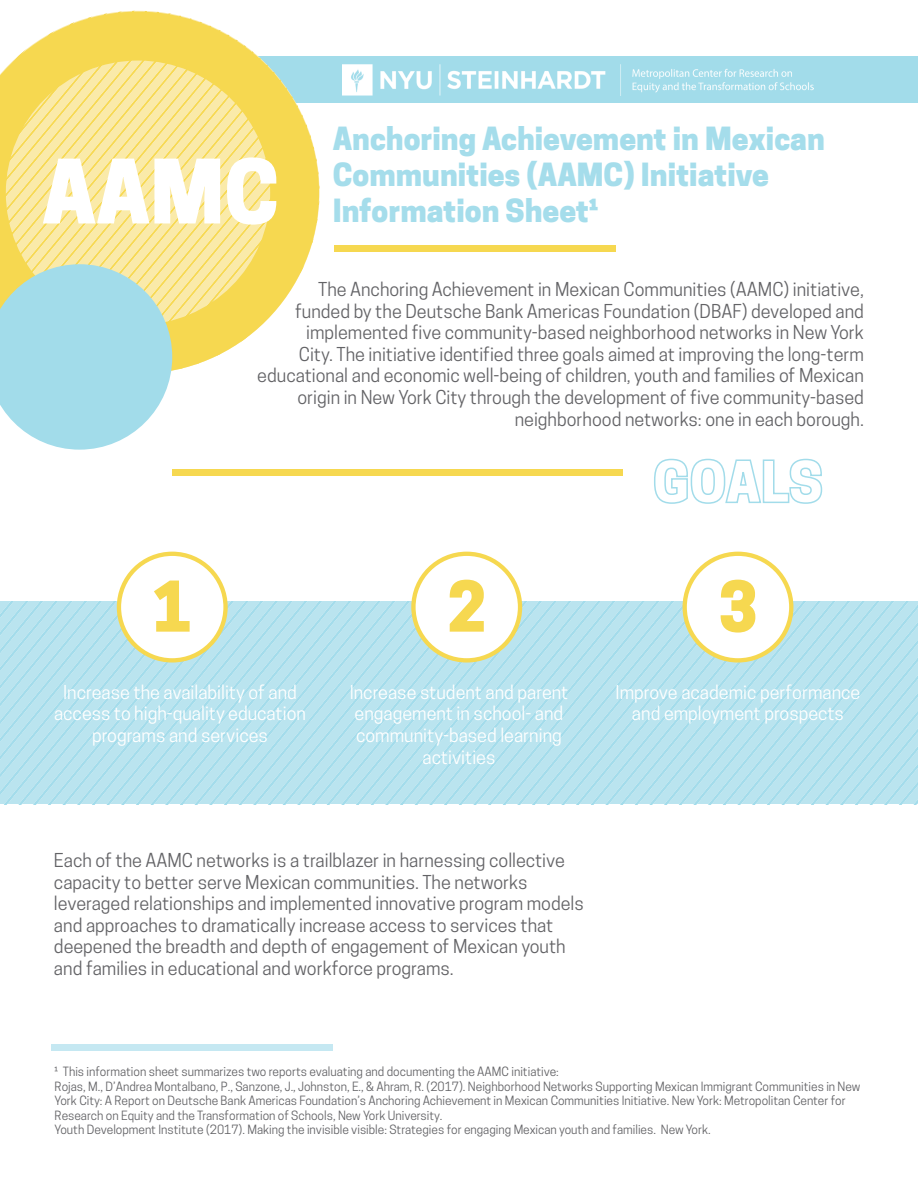
<style>
.page{position:relative;width:918px;height:1188px;background:#fff}
.page>*{position:absolute;margin:0;border:0;box-sizing:border-box;transform-origin:0 0}
.t1{font:800 83.25px "Cooper Hewitt";color:#fff}
.t2{font:800 65.55px "Cooper Hewitt";color:#f6d850}
.t3{font:800 30px/36px "Cooper Hewitt";color:#a5ddeb}
.t4{font:18px/21.6px "Cooper Hewitt";color:#636366;text-align:right}
.t5{font:18px/21.6px "Cooper Hewitt";color:#fff;text-align:center}
.t6{font:12px/14.4px "Cooper Hewitt";color:#636366}
</style>
<div class="page">
<div style="left:257px;top:57px;width:661px;height:46px;background:#a2dcea"></div>
<img style="left:0;top:601px;width:918px;height:203px">
<svg style="left:0;top:12px;width:319px;height:359px"></svg>
<div style="left:335px;top:246px;width:281px;height:6px;background:#f6d850"></div>
<div style="left:172px;top:469px;width:451px;height:6px;background:#f6d850"></div>
<div style="left:52px;top:1045px;width:281px;height:6px;background:#c5e8f2"></div>
<svg style="left:0;top:264px;width:172px;height:186px;background:#b2dfe2"></svg>
<div style="left:119px;top:554px;width:107px;height:106px;background:#fff;border-radius:50%"></div>
<div style="left:117px;top:552px;width:111px;height:111px;border:4px solid #f6d850;border-radius:50%"></div>
<div style="left:413px;top:554px;width:107px;height:106px;background:#fff;border-radius:50%"></div>
<div style="left:411px;top:552px;width:111px;height:111px;border:4px solid #f6d850;border-radius:50%"></div>
<div style="left:685px;top:554px;width:106px;height:106px;background:#fff;border-radius:50%"></div>
<div style="left:683px;top:552px;width:110px;height:111px;border:4px solid #f6d850;border-radius:50%"></div>
<svg style="left:654px;top:458px;width:169px;height:46px"></svg>
<img style="left:342px;top:64px;width:472px;height:31px">
<h1 class="t1" style="left:42px;top:143px;width:239px">AAMC</h1>
<h3 class="t3" style="left:333px;top:121px;width:494px">Anchoring Achievement in Mexican<br>Communities (AAMC) Initiative<br>Information Sheet¹</h3>
<p class="t4" style="left:257px;top:278px;width:608px">The Anchoring Achievement in Mexican Communities (AAMC) initiative,<br>funded by the Deutsche Bank Americas Foundation (DBAF) developed and implemented five community-based neighborhood networks in New York<br>City. The initiative identified three goals aimed at improving the long-term educational and economic well-being of children, youth and families of Mexican origin in New York City through the development of five community-based neighborhood networks: one in each borough.</p>
<h2 class="t2" style="left:153px;top:568px;width:41px">1</h2>
<h2 class="t2" style="left:447px;top:568px;width:41px">2</h2>
<h2 class="t2" style="left:718px;top:568px;width:41px">3</h2>
<p class="t5" style="left:54px;top:681px;width:254px">Increase the availability of and access to high-quality education programs and services</p>
<p class="t5" style="left:350px;top:681px;width:220px">Increase student and parent engagement in school- and community-based learning activities</p>
<p class="t5" style="left:616px;top:681px;width:246px">Improve academic performance and employment prospects</p>
<p class="t4" style="left:54px;top:849px;width:531px;text-align:left">Each of the AAMC networks is a trailblazer in harnessing collective capacity to better serve Mexican communities. The networks leveraged relationships and implemented innovative program models and approaches to dramatically increase access to services that deepened the breadth and depth of engagement of Mexican youth and families in educational and workforce programs.</p>
<p class="t6" style="left:55px;top:1065px;width:807px">¹ This information sheet summarizes two reports evaluating and documenting the AAMC initiative:<br>Rojas, M., D’Andrea Montalbano, P., Sanzone, J., Johnston, E., &amp; Ahram, R. (2017). Neighborhood Networks Supporting Mexican Immigrant Communities in New York City: A Report on Deutsche Bank Americas Foundation’s Anchoring Achievement in Mexican Communities Initiative. New York: Metropolitan Center for Research on Equity and the Transformation of Schools, New York University.<br>Youth Development Institute (2017). Making the invisible visible: Strategies for engaging Mexican youth and families. New York.</p>
</div>
